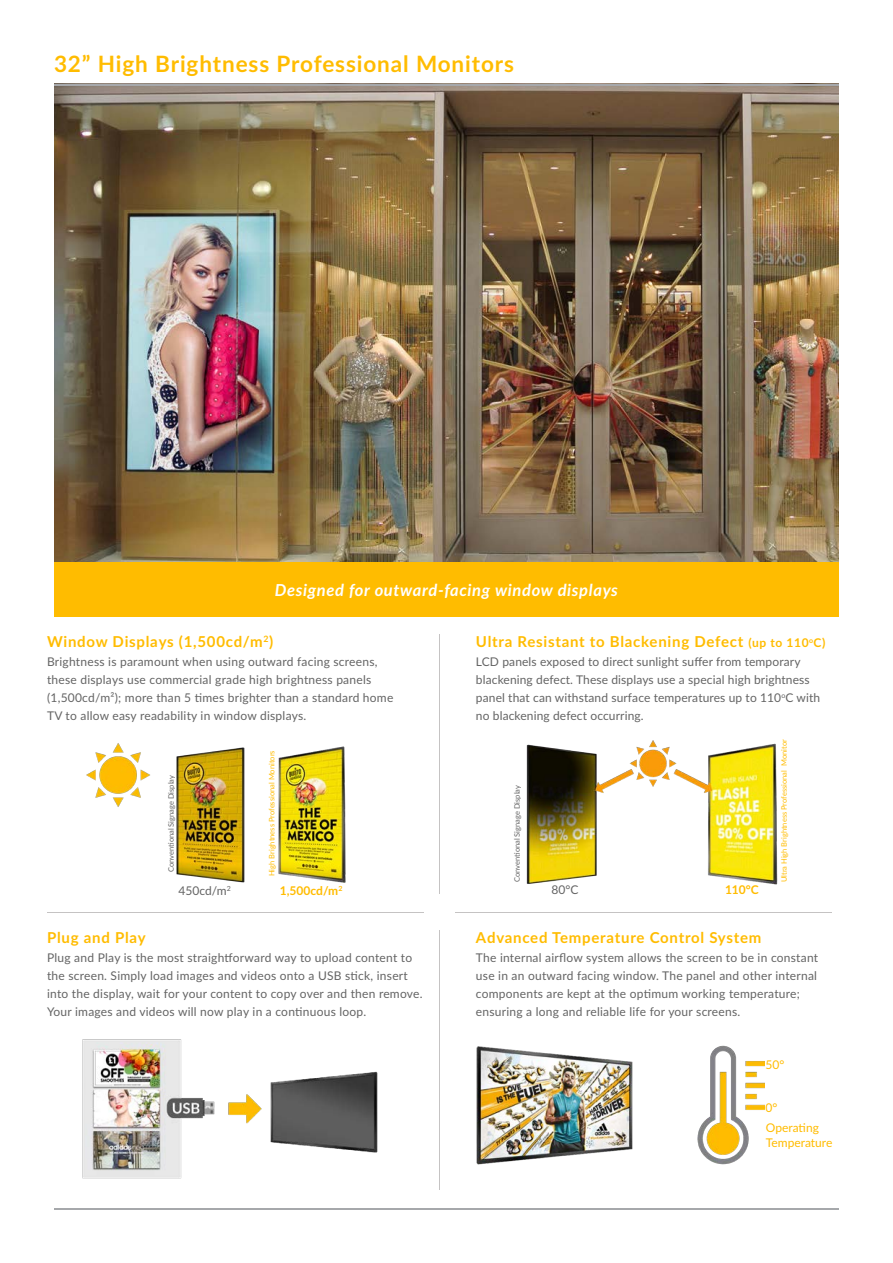
<style>
.page{position:relative;width:893px;height:1263px;background:#fff}
.page>*{position:absolute;margin:0;border:0;box-sizing:border-box;transform-origin:0 0}
.t1{font:700 22.5px "Lato";letter-spacing:.04em;color:#ffbc00}
.t2{font:italic 700 16.5px "Lato";letter-spacing:.04em;color:#fff}
.t3{font:700 15px "Lato";letter-spacing:.05em;color:#ffbc00}
.t4{font:12px/18px "Lato";letter-spacing:.02em;color:#646464}
.t5{font:12px/14.4px "Lato";color:#ffbc00}
.t6{font:700 12px "Lato";color:#ffbc00}
.t7{font:700 8.7px "Lato";color:#ffbc00}
.t8{font:7.5px "Lato";color:#ffbc00}
.t9{font:7.5px "Lato";color:#646464}
.s1{font-size:15px}
.s2{font-size:12px}
</style>
<div class="page">
<img style="left:477px;top:1045px;width:287px;height:120px">
<img style="left:54px;top:85px;width:785px;height:478px">
<hr style="left:54px;top:1208px;width:785px;height:1px;background:#a6a8ab">
<hr style="left:54px;top:84px;width:785px;height:1px;background:#a6a8ab">
<img style="left:87px;top:743px;width:259px;height:140px">
<img style="left:82px;top:1039px;width:296px;height:140px">
<hr style="left:47px;top:912px;width:377px;height:1px;background:#c5c3c3">
<hr style="left:455px;top:912px;width:377px;height:1px;background:#c5c3c3">
<hr style="left:439px;top:931px;width:1px;height:259px;background:#c5c3c3">
<hr style="left:439px;top:634px;width:1px;height:259px;background:#c5c3c3">
<img style="left:526px;top:740px;width:252px;height:145px">
<div style="left:54px;top:563px;width:785px;height:54px;background:#ffbc00"></div>
<p class="t1" style="left:54px;top:47px;width:461px">32” High Brightness Professional Monitors</p>
<p class="t2" style="left:275px;top:578px;width:345px">Designed for outward-facing window displays</p>
<p class="t3" style="left:47px;top:630px;width:217px">Window Displays (1,500cd/m</p>
<p class="t6" style="left:814px;top:633px;width:13px">C)</p>
<p class="t7" style="left:264px;top:632px;width:11px">2<span class="s1">)</span></p>
<p class="t3" style="left:476px;top:630px;width:339px">Ultra Resistant to Blackening Defect <span class="s2">(up to 110</span><sup>o</sup></p>
<p class="t4" style="left:47px;top:652px;width:348px">Brightness is paramount when using outward facing screens, these displays use commercial grade high brightness panels (1,500cd/m²); more than 5 times brighter than a standard home TV to allow easy readability in window displays.</p>
<p class="t9" style="left:166px;top:872px;width:99px;rotate:-90deg">Conventional Signage Display</p>
<p class="t4" style="left:179px;top:881px;width:54px">450cd/m<sup>2</sup></p>
<p class="t8" style="left:266px;top:876px;width:127px;rotate:-90deg">High Brightness Professional Monitors</p>
<p class="t6" style="left:280px;top:881px;width:64px">1,500cd/m<sup>2</sup></p>
<p class="t4" style="left:476px;top:652px;width:346px">LCD panels exposed to direct sunlight suffer from temporary blackening defect. These displays use a special high brightness panel that can withstand surface temperatures up to 110<sup>o</sup>C with no blackening defect occurring.</p>
<p class="t9" style="left:512px;top:882px;width:99px;rotate:-90deg">Conventional Signage Display</p>
<p class="t4" style="left:551px;top:880px;width:28px">80°C</p>
<p class="t6" style="left:725px;top:881px;width:35px">110°C</p>
<p class="t8" style="left:779px;top:882px;width:144px;rotate:-90deg">Ultra High Brightness Professional Monitor</p>
<p class="t3" style="left:47px;top:926px;width:100px">Plug and Play</p>
<p class="t3" style="left:476px;top:926px;width:287px">Advanced Temperature Control System</p>
<p class="t4" style="left:47px;top:948px;width:377px">Plug and Play is the most straightforward way to upload content to the screen. Simply load images and videos onto a USB stick, insert into the display, wait for your content to copy over and then remove.<br>Your images and videos will now play in a continuous loop.</p>
<p class="t4" style="left:476px;top:948px;width:344px">The internal airflow system allows the screen to be in constant use in an outward facing window. The panel and other internal components are kept at the optimum working temperature; ensuring a long and reliable life for your screens.</p>
<p class="t5" style="left:765px;top:1057px;width:20px">50°</p>
<p class="t5" style="left:765px;top:1100px;width:13px">0°</p>
<p class="t5" style="left:766px;top:1120px;width:68px">Operating<br>Temperature</p>
</div>
